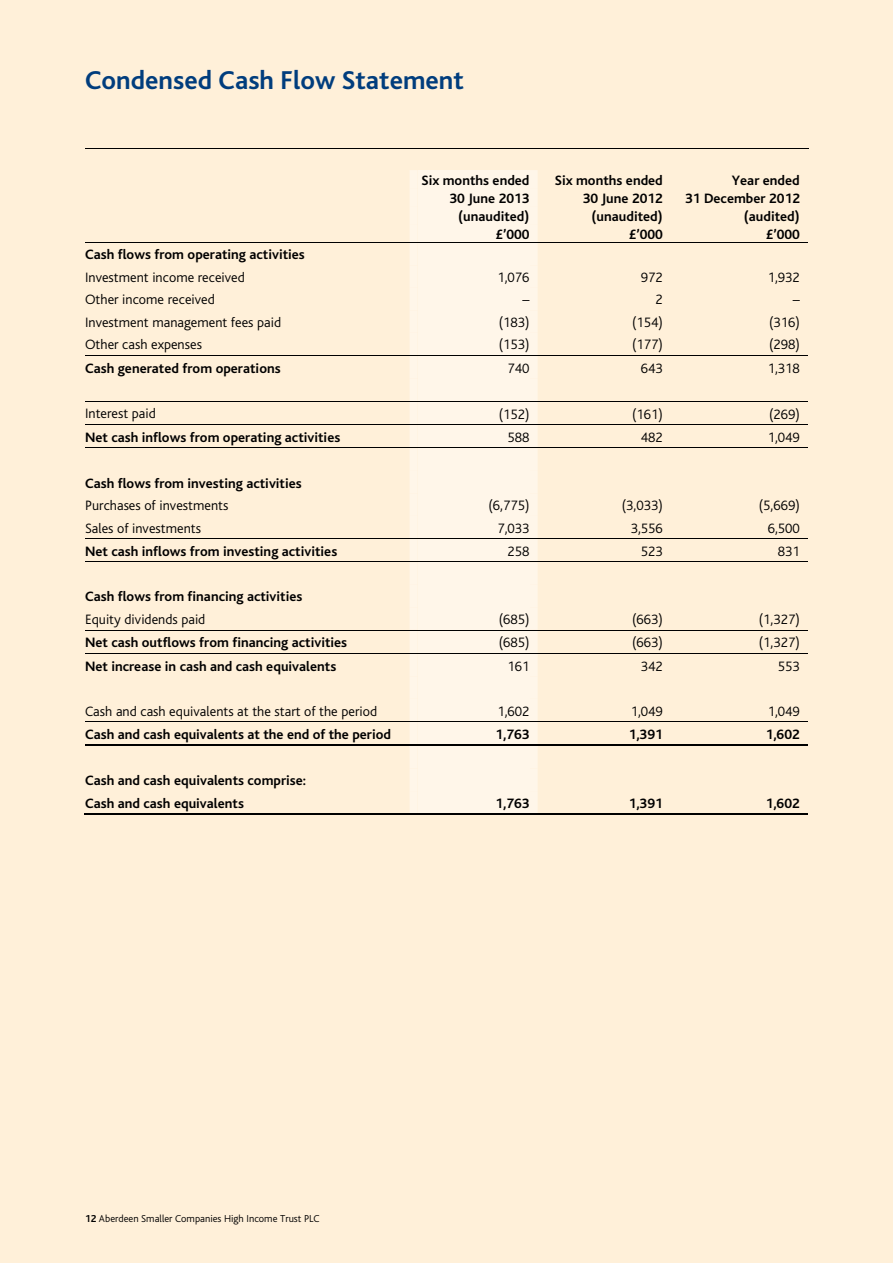
<style>
.page{position:relative;width:893px;height:1263px;background:#fff0d9}
.page>*{position:absolute;margin:0;border:0;box-sizing:border-box;transform-origin:0 0}
.t1{font:700 27px "Bliss";color:#003d7d}
.t2{font:700 14.25px/22.5px "Bliss";color:#000}
.t3{font:300 14.25px "Bliss";color:#000}
.t4{font:300 10.5px "Bliss";color:#000}
.s1{font-weight:700}
</style>
<div class="page">
<hr style="left:85px;top:148px;width:723px;height:1px;background:#000">
<hr style="left:85px;top:242px;width:723px;height:1px;background:#000">
<hr style="left:85px;top:355px;width:723px;height:1px;background:#000">
<hr style="left:85px;top:401px;width:723px;height:1px;background:#000">
<hr style="left:85px;top:424px;width:723px;height:1px;background:#000">
<hr style="left:85px;top:448px;width:723px;height:1px;background:#000">
<hr style="left:85px;top:538px;width:723px;height:1px;background:#000">
<hr style="left:85px;top:562px;width:723px;height:1px;background:#000">
<hr style="left:85px;top:630px;width:723px;height:1px;background:#000">
<hr style="left:85px;top:653px;width:723px;height:1px;background:#000">
<hr style="left:85px;top:721px;width:723px;height:1px;background:#000">
<hr style="left:85px;top:745px;width:325px;height:1px;background:#000">
<hr style="left:538px;top:745px;width:270px;height:1px;background:#000">
<div style="left:410px;top:170px;width:128px;height:644px;background:#fff6e9"></div>
<div style="left:418px;top:791px;width:111px;height:23px;background:#fff6e9"></div>
<hr style="left:84px;top:814px;width:326px;height:1px;background:#000">
<hr style="left:408px;top:814px;width:130px;height:1px;background:#000">
<hr style="left:536px;top:814px;width:135px;height:1px;background:#000">
<hr style="left:670px;top:814px;width:138px;height:1px;background:#000">
<h1 class="t1" style="left:85px;top:70px;width:380px">Condensed Cash Flow Statement</h1>
<p class="t2" style="left:421px;top:170px;width:109px">Six months ended</p>
<p class="t2" style="left:555px;top:170px;width:109px">Six months ended</p>
<p class="t2" style="left:732px;top:170px;width:69px">Year ended</p>
<p class="t2" style="left:449px;top:188px;width:82px">30 June 2013</p>
<p class="t2" style="left:583px;top:188px;width:82px">30 June 2012</p>
<p class="t2" style="left:685px;top:188px;width:116px">31 December 2012</p>
<p class="t2" style="left:458px;top:206px;width:73px">(unaudited)</p>
<p class="t2" style="left:591px;top:206px;width:73px">(unaudited)</p>
<p class="t2" style="left:744px;top:206px;width:57px">(audited)</p>
<p class="t2" style="left:495px;top:224px;width:36px">£’000</p>
<p class="t2" style="left:629px;top:224px;width:36px">£’000</p>
<p class="t2" style="left:766px;top:224px;width:36px">£’000</p>
<p class="t2" style="left:85px;top:245px;width:221px">Cash flows from operating activities</p>
<p class="t3" style="left:85px;top:272px;width:161px">Investment income received</p>
<p class="t3" style="left:497px;top:272px;width:34px">1,076</p>
<p class="t3" style="left:641px;top:272px;width:23px">972</p>
<p class="t3" style="left:768px;top:272px;width:34px">1,932</p>
<p class="t3" style="left:85px;top:294px;width:131px">Other income received</p>
<p class="t3" style="left:522px;top:294px;width:9px">–</p>
<p class="t3" style="left:655px;top:294px;width:9px">2</p>
<p class="t3" style="left:793px;top:294px;width:9px">–</p>
<p class="t3" style="left:85px;top:317px;width:198px">Investment management fees paid</p>
<p class="t3" style="left:499px;top:317px;width:32px">(183)</p>
<p class="t3" style="left:632px;top:317px;width:32px">(154)</p>
<p class="t3" style="left:769px;top:317px;width:32px">(316)</p>
<p class="t3" style="left:85px;top:339px;width:118px">Other cash expenses</p>
<p class="t3" style="left:499px;top:339px;width:32px">(153)</p>
<p class="t3" style="left:632px;top:339px;width:32px">(177)</p>
<p class="t3" style="left:769px;top:339px;width:32px">(298)</p>
<p class="t2" style="left:85px;top:358px;width:197px">Cash generated from operations</p>
<p class="t3" style="left:507px;top:362px;width:23px">740</p>
<p class="t3" style="left:641px;top:362px;width:23px">643</p>
<p class="t3" style="left:768px;top:362px;width:34px">1,318</p>
<p class="t3" style="left:85px;top:408px;width:72px">Interest paid</p>
<p class="t3" style="left:499px;top:408px;width:32px">(152)</p>
<p class="t3" style="left:632px;top:408px;width:32px">(161)</p>
<p class="t3" style="left:769px;top:408px;width:32px">(269)</p>
<p class="t2" style="left:85px;top:427px;width:257px">Net cash inflows from operating activities</p>
<p class="t3" style="left:507px;top:431px;width:23px">588</p>
<p class="t3" style="left:641px;top:431px;width:23px">482</p>
<p class="t3" style="left:768px;top:431px;width:34px">1,049</p>
<p class="t2" style="left:85px;top:473px;width:218px">Cash flows from investing activities</p>
<p class="t3" style="left:85px;top:500px;width:145px">Purchases of investments</p>
<p class="t3" style="left:488px;top:500px;width:42px">(6,775)</p>
<p class="t3" style="left:622px;top:500px;width:42px">(3,033)</p>
<p class="t3" style="left:759px;top:500px;width:42px">(5,669)</p>
<p class="t3" style="left:85px;top:522px;width:118px">Sales of investments</p>
<p class="t3" style="left:497px;top:522px;width:34px">7,033</p>
<p class="t3" style="left:631px;top:522px;width:34px">3,556</p>
<p class="t3" style="left:768px;top:522px;width:34px">6,500</p>
<p class="t2" style="left:85px;top:541px;width:254px">Net cash inflows from investing activities</p>
<p class="t3" style="left:507px;top:545px;width:23px">258</p>
<p class="t3" style="left:641px;top:545px;width:23px">523</p>
<p class="t3" style="left:778px;top:545px;width:23px">831</p>
<p class="t2" style="left:85px;top:587px;width:219px">Cash flows from financing activities</p>
<p class="t3" style="left:85px;top:614px;width:122px">Equity dividends paid</p>
<p class="t3" style="left:499px;top:614px;width:32px">(685)</p>
<p class="t3" style="left:632px;top:614px;width:32px">(663)</p>
<p class="t3" style="left:759px;top:614px;width:42px">(1,327)</p>
<p class="t2" style="left:85px;top:633px;width:264px">Net cash outflows from financing activities</p>
<p class="t3" style="left:499px;top:637px;width:32px">(685)</p>
<p class="t3" style="left:632px;top:637px;width:32px">(663)</p>
<p class="t3" style="left:759px;top:637px;width:42px">(1,327)</p>
<p class="t2" style="left:85px;top:656px;width:253px">Net increase in cash and cash equivalents</p>
<p class="t3" style="left:507px;top:660px;width:23px">161</p>
<p class="t3" style="left:641px;top:660px;width:23px">342</p>
<p class="t3" style="left:778px;top:660px;width:23px">553</p>
<p class="t3" style="left:85px;top:705px;width:294px">Cash and cash equivalents at the start of the period</p>
<p class="t3" style="left:497px;top:705px;width:34px">1,602</p>
<p class="t3" style="left:631px;top:705px;width:34px">1,049</p>
<p class="t3" style="left:768px;top:705px;width:34px">1,049</p>
<p class="t2" style="left:85px;top:724px;width:308px">Cash and cash equivalents at the end of the period</p>
<p class="t2" style="left:495px;top:724px;width:36px">1,763</p>
<p class="t2" style="left:629px;top:724px;width:36px">1,391</p>
<p class="t2" style="left:766px;top:724px;width:36px">1,602</p>
<p class="t2" style="left:85px;top:771px;width:223px">Cash and cash equivalents comprise:<br>Cash and cash equivalents</p>
<p class="t2" style="left:495px;top:793px;width:36px">1,763</p>
<p class="t2" style="left:629px;top:793px;width:36px">1,391</p>
<p class="t2" style="left:766px;top:793px;width:36px">1,602</p>
<p class="t4" style="left:85px;top:1215px;width:236px"><span class="s1">12</span> Aberdeen Smaller Companies High Income Trust PLC</p>
</div>
